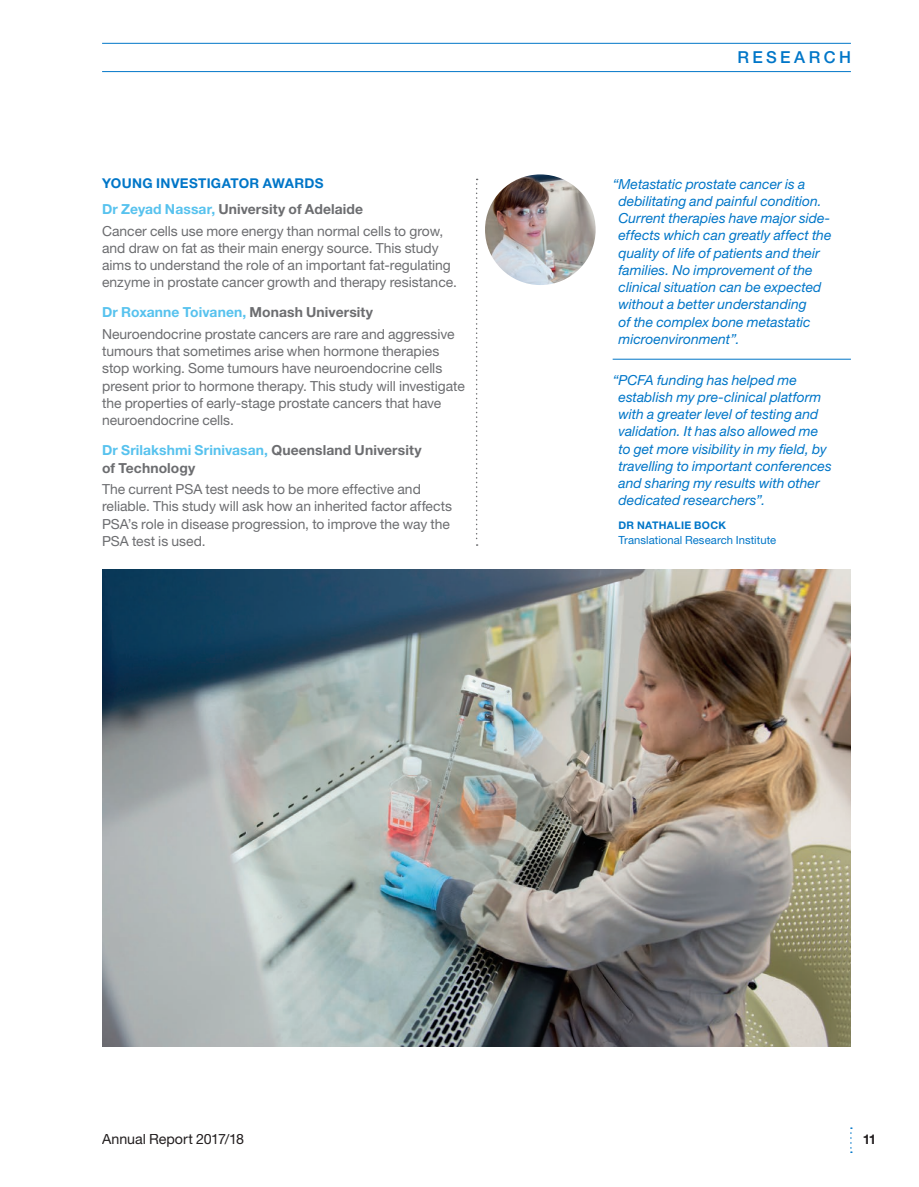
<style>
.page{position:relative;width:919px;height:1187px;background:#fff}
.page>*{position:absolute;margin:0;border:0;box-sizing:border-box;transform-origin:0 0}
.t1{font:500 16.5px "Helvetica Neue LT Std";letter-spacing:.205em;color:#0076c8}
.t2{font:14.25px "Helvetica Neue LT Std";letter-spacing:-.005em;color:#231f20}
.t3{font:13.8px/17.2px "Helvetica Neue LT Std";color:#6c6d70}
.t4{font:italic 13.8px/17.2px "Helvetica Neue LT Std";color:#0076c8}
.t5{font:700 13.8px/17.2px "Helvetica Neue LT Std";letter-spacing:.01em;color:#6c6d70}
.t6{font:700 13.8px "Helvetica Neue LT Std";letter-spacing:.005em;color:#57c2ee}
.t7{font:700 13.5px "Helvetica Neue LT Std";letter-spacing:.025em;color:#0076c8}
.t8{font:700 13.5px "Helvetica Neue LT Std";color:#231f20}
.t9{font:11.25px "Helvetica Neue LT Std";letter-spacing:.005em;color:#0076c8}
.t10{font:700 10.5px "Helvetica Neue LT Std";letter-spacing:.03em;color:#0076c8}
.s1{color:#57c2ee}
.s2{color:#6c6d70}
</style>
<div class="page">
<svg style="left:476px;top:179px;width:1px;height:366px"></svg>
<hr style="left:102px;top:43px;width:748px;height:1px;background:#0076c8">
<hr style="left:102px;top:71px;width:748px;height:1px;background:#0076c8">
<img style="left:102px;top:569px;width:748px;height:477px">
<img style="left:485px;top:174px;width:110px;height:111px;border-radius:55px">
<hr style="left:612px;top:359px;width:238px;height:1px;background:#0076c8">
<p class="t7" style="left:102px;top:175px;width:223px">YOUNG INVESTIGATOR AWARDS</p>
<p class="t5" style="left:102px;top:200px;width:262px"><span class="s1">Dr Zeyad Nassar,</span> University of Adelaide</p>
<p class="t3" style="left:102px;top:222px;width:356px">Cancer cells use more energy than normal cells to grow, and draw on fat as their main energy source. This study aims to understand the role of an important fat-regulating enzyme in prostate cancer growth and therapy resistance.</p>
<p class="t6" style="left:102px;top:304px;width:272px">Dr Roxanne Toivanen, <span class="s2">Monash University</span></p>
<p class="t3" style="left:102px;top:325px;width:364px">Neuroendocrine prostate cancers are rare and aggressive tumours that sometimes arise when hormone therapies stop working. Some tumours have neuroendocrine cells present prior to hormone therapy. This study will investigate the properties of early-stage prostate cancers that have neuroendocrine cells.</p>
<p class="t5" style="left:102px;top:441px;width:321px"><span class="s1">Dr Srilakshmi Srinivasan,</span> Queensland University of Technology</p>
<p class="t3" style="left:102px;top:480px;width:351px">The current PSA test needs to be more effective and reliable. This study will ask how an inherited factor affects PSA’s role in disease progression, to improve the way the PSA test is used.</p>
<p class="t1" style="left:737px;top:47px;width:115px">RESEARCH</p>
<p class="t4" style="left:618px;top:175px;width:214px;text-indent:-6px">“Metastatic prostate cancer is a debilitating and painful condition.<br>Current therapies have major side&shy;effects which can greatly affect the quality of life of patients and their families. No improvement of the clinical situation can be expected without a better understanding<br>of the complex bone metastatic microenvironment”.</p>
<p class="t4" style="left:618px;top:371px;width:215px;text-indent:-6px">“PCFA funding has helped me establish my pre-clinical platform with a greater level of testing and validation. It has also allowed me to get more visibility in my field, by travelling to important conferences and sharing my results with other dedicated researchers”.</p>
<p class="t10" style="left:618px;top:518px;width:109px">DR NATHALIE BOCK</p>
<p class="t9" style="left:618px;top:533px;width:159px">Translational Research Institute</p>
<p class="t2" style="left:102px;top:1130px;width:143px">Annual Report 2017/18</p>
<p class="t8" style="left:862px;top:1131px;width:16px">11</p>
</div>
